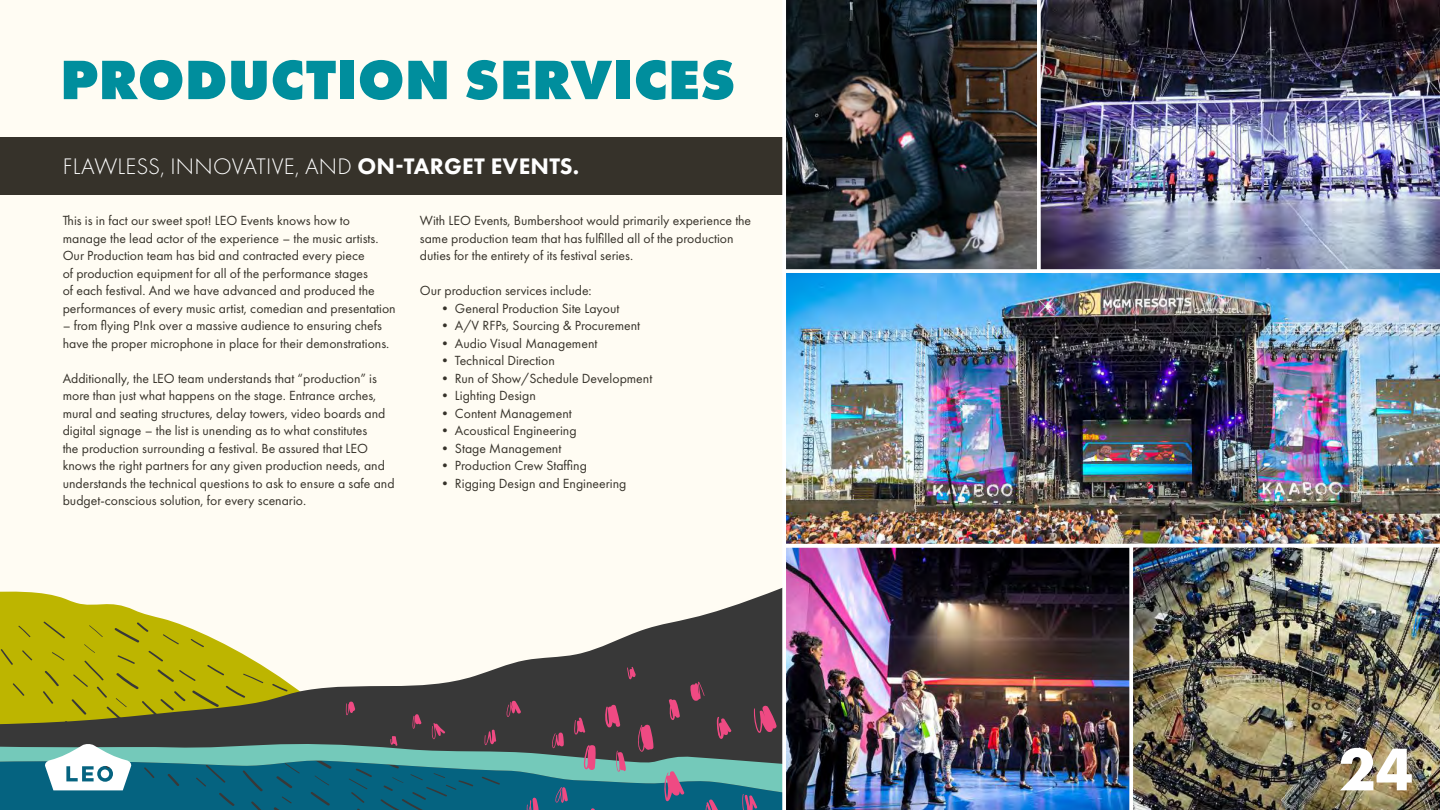
<style>
.page{position:relative;width:1440px;height:810px;background:#fffcf3}
.page>*{position:absolute;margin:0;border:0;box-sizing:border-box;transform-origin:0 0}
.t1{font:700 62.5px "Futura PT";color:#fff}
.t2{font:800 57.5px "Futura PT";color:#008e9d}
.t3{font:300 23.38px "Futura PT";letter-spacing:.01em;color:#fff}
.t4{font:13.75px/17.5px "Futura PT";color:#36322a}
.s1{font-weight:800}
</style>
<div class="page">
<svg style="left:0;top:588px;width:782px;height:150px"></svg>
<svg style="left:0;top:621px;width:511px;height:117px"></svg>
<svg style="left:346px;top:667px;width:431px;height:71px;background:#51474a"></svg>
<div style="left:0;top:138px;width:807px;height:57px;background:#36322a"></div>
<img style="left:782px;top:548px;width:347px;height:262px">
<img style="left:783px;top:273px;width:657px;height:275px">
<img style="left:1129px;top:544px;width:311px;height:266px">
<img style="left:1041px;top:0;width:399px;height:273px">
<img style="left:782px;top:0;width:259px;height:273px">
<svg style="left:0;top:738px;width:785px;height:72px;background:#3b7a86"></svg>
<div style="left:101px;top:769px;width:8px;height:9px;background:#fff;border-radius:50%"></div>
<h2 class="t2" style="left:60px;top:43px;width:677px">PRODUCTION SERVICES</h2>
<h3 class="t3" style="left:63px;top:153px;width:518px">FLAWLESS, INNOVATIVE, AND <span class="s1">ON-TARGET EVENTS.</span></h3>
<p class="t4" style="left:63px;top:212px;width:335px">This is in fact our sweet spot! LEO Events knows how to manage the lead actor of the experience – the music artists.<br>Our Production team has bid and contracted every piece<br>of production equipment for all of the performance stages<br>of each festival. And we have advanced and produced the performances of every music artist, comedian and presentation</p>
<p class="t4" style="left:63px;top:317px;width:328px">– from flying P!nk over a massive audience to ensuring chefs have the proper microphone in place for their demonstrations.</p>
<p class="t4" style="left:63px;top:369px;width:333px">Additionally, the LEO team understands that “production” is more than just what happens on the stage. Entrance arches, mural and seating structures, delay towers, video boards and digital signage – the list is unending as to what constitutes<br>the production surrounding a festival. Be assured that LEO knows the right partners for any given production needs, and understands the technical questions to ask to ensure a safe and budget-conscious solution, for every scenario.</p>
<p class="t4" style="left:420px;top:212px;width:333px">With LEO Events, Bumbershoot would primarily experience the same production team that has fulfilled all of the production duties for the entirety of its festival series.</p>
<p class="t4" style="left:420px;top:282px;width:173px">Our production services include:</p>
<p class="t4" style="left:438px;top:299px;width:183px">• General Production Site Layout</p>
<p class="t4" style="left:438px;top:317px;width:204px">• A/V RFPs, Sourcing &amp; Procurement</p>
<p class="t4" style="left:438px;top:334px;width:161px">• Audio Visual Management</p>
<p class="t4" style="left:438px;top:352px;width:118px">• Technical Direction</p>
<p class="t4" style="left:438px;top:369px;width:216px">• Run of Show/Schedule Development</p>
<p class="t4" style="left:438px;top:387px;width:99px">• Lighting Design</p>
<p class="t4" style="left:438px;top:404px;width:135px">• Content Management</p>
<p class="t4" style="left:438px;top:422px;width:140px">• Acoustical Engineering</p>
<p class="t4" style="left:438px;top:439px;width:125px">• Stage Management</p>
<p class="t4" style="left:438px;top:457px;width:150px">• Production Crew Staffing</p>
<p class="t4" style="left:438px;top:474px;width:190px">• Rigging Design and Engineering</p>
<h1 class="t1" style="left:1338px;top:729px;width:76px">24</h1>
</div>
